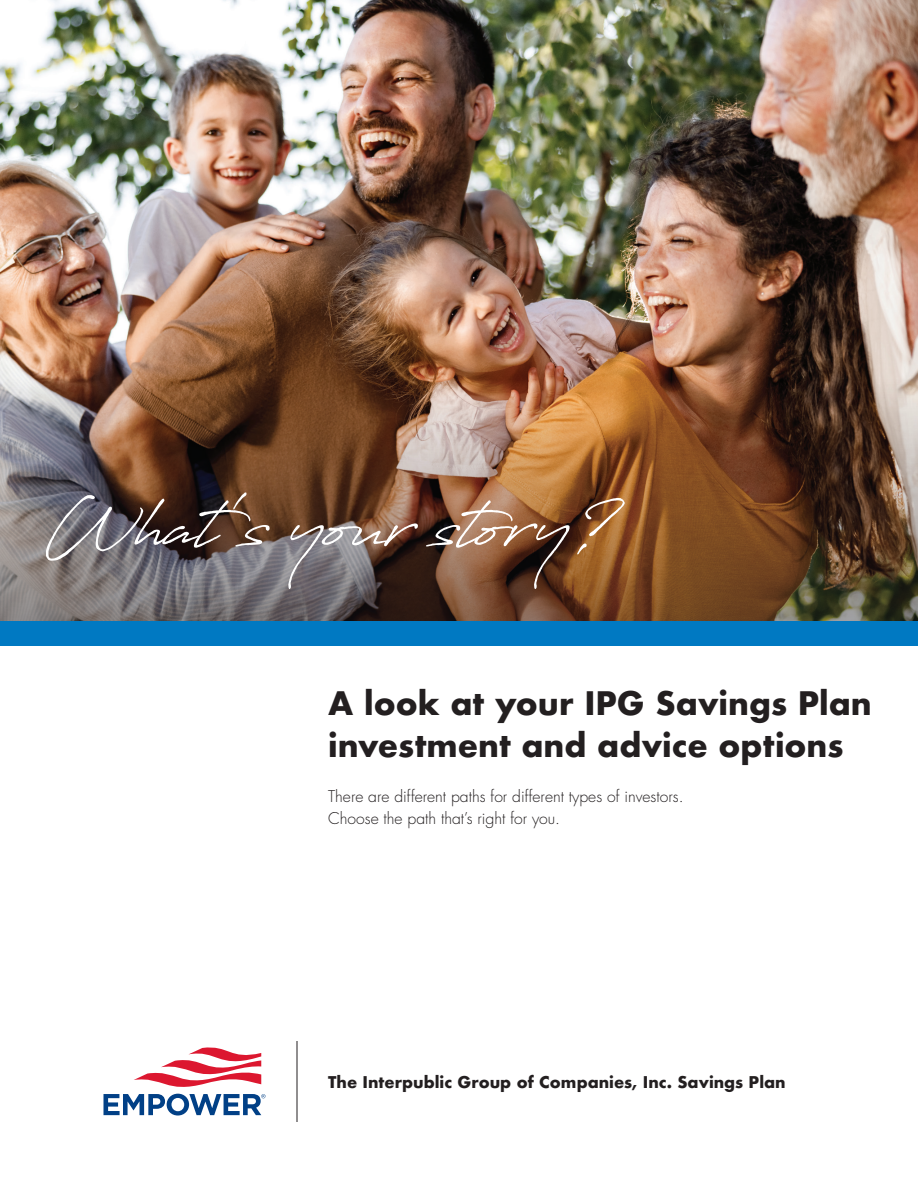
<style>
.page{position:relative;width:918px;height:1188px;background:#fff}
.page>*{position:absolute;margin:0;border:0;box-sizing:border-box;transform-origin:0 0}
.t1{font:72.45px "Antro Vectra Bolder";color:#fff}
.t2{font:700 31.5px/42px "Futura";color:#231f20}
.t3{font:300 15.75px/22.5px "Futura Std";color:#231f20}
.t4{font:700 15.75px "Futura";color:#231f20}
</style>
<div class="page">
<img style="left:0;top:0;width:918px;height:378px">
<div style="left:0;top:621px;width:918px;height:25px;background:#0079c2"></div>
<hr style="left:297px;top:1041px;width:1px;height:81px;background:#231f20">
<svg style="left:104px;top:1047px;width:162px;height:69px"></svg>
<img style="left:0;top:378px;width:918px;height:243px">
<h1 class="t1" style="left:44px;top:475px;width:575px">What's your story?</h1>
<h2 class="t2" style="left:328px;top:682px;width:545px">A look at your IPG Savings Plan investment and advice options</h2>
<p class="t3" style="left:328px;top:785px;width:357px">There are different paths for different types of investors.<br>Choose the path that’s right for you.</p>
<p class="t4" style="left:328px;top:1070px;width:459px">The Interpublic Group of Companies, Inc. Savings Plan</p>
</div>
